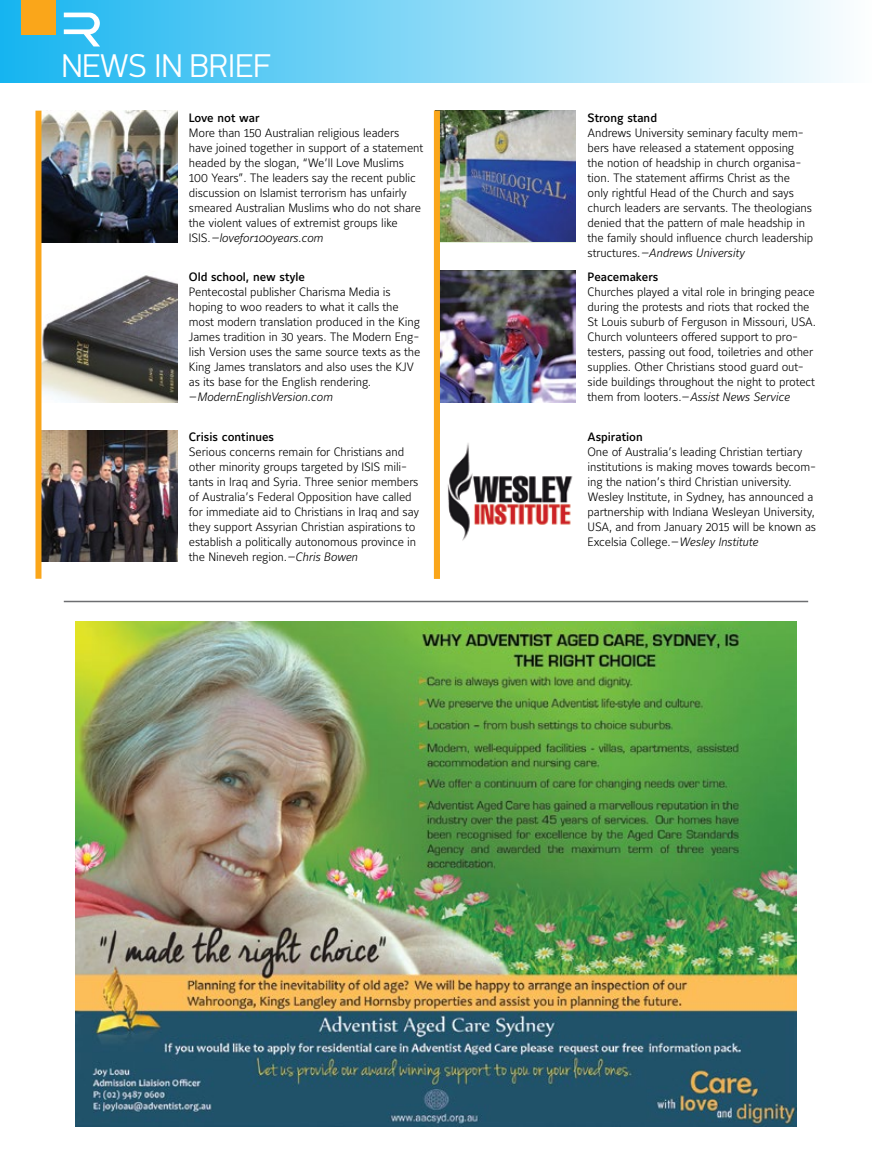
<style>
.page{position:relative;width:872px;height:1149px;background:#fff}
.page>*{position:absolute;margin:0;border:0;box-sizing:border-box;transform-origin:0 0}
.t1{font:300 33px "PF Din Display Pro";color:#fff}
.t2{font:12px/15px "Maurea Light Lf";letter-spacing:-.01em;color:#000}
.t3{font:italic 300 12px "Maurea";letter-spacing:-.01em;color:#000}
.t4{font:12px "Maurea Medium Tf";color:#000}
.s1{font-family:"Maurea Light Lf";font-weight:400;font-style:normal}
.s2{font-family:"Maurea";font-weight:300;font-style:italic}
</style>
<div class="page">
<div style="left:0;top:0;width:872px;height:83px;background:linear-gradient(to right,#18b4ef,#fcfeff)"></div>
<hr style="left:64px;top:600px;width:744px;height:2px;background:#6d6e71">
<svg style="left:64px;top:13px;width:36px;height:33px"></svg>
<div style="left:21px;top:0;width:34px;height:34px;background:#faa61a"></div>
<img style="left:41px;top:111px;width:137px;height:131px">
<img style="left:41px;top:430px;width:136px;height:131px">
<img style="left:41px;top:270px;width:136px;height:132px">
<div style="left:35px;top:111px;width:6px;height:467px;background:#faa61a"></div>
<img style="left:440px;top:111px;width:136px;height:130px">
<img style="left:447px;top:443px;width:126px;height:98px">
<img style="left:440px;top:270px;width:136px;height:132px">
<div style="left:434px;top:111px;width:6px;height:467px;background:#faa61a"></div>
<img style="left:76px;top:621px;width:720px;height:504px">
<h1 class="t1" style="left:62px;top:47px;width:210px">NEWS IN BRIEF</h1>
<p class="t4" style="left:189px;top:111px;width:72px">Love not war</p>
<p class="t2" style="left:189px;top:126px;width:236px">More than 150 Australian religious leaders have joined together in support of a statement headed by the slogan, “We’ll Love Muslims 100 Years”. The leaders say the recent public discussion on Islamist terrorism has unfairly smeared Australian Muslims who do not share the violent values of extremist groups like</p>
<p class="t3" style="left:189px;top:231px;width:136px"><span class="s1">ISIS.</span>—lovefor100years.com</p>
<p class="t4" style="left:189px;top:270px;width:118px">Old school, new style</p>
<p class="t2" style="left:189px;top:285px;width:233px">Pentecostal publisher Charisma Media is hoping to woo readers to what it calls the most modern translation produced in the King James tradition in 30 years. The Modern Eng&shy;lish Version uses the same source texts as the King James translators and also uses the KJV as its base for the English rendering.</p>
<p class="t3" style="left:189px;top:390px;width:145px"><span class="s1">—</span>ModernEnglishVersion.com</p>
<p class="t4" style="left:189px;top:430px;width:87px">Crisis continues</p>
<p class="t2" style="left:189px;top:445px;width:232px">Serious concerns remain for Christians and other minority groups targeted by ISIS mili&shy;tants in Iraq and Syria. Three senior members of Australia’s Federal Opposition have called for immediate aid to Christians in Iraq and say they support Assyrian Christian aspirations to establish a politically autonomous province in the Nineveh region.<span class="s2">—Chris Bowen</span></p>
<p class="t4" style="left:587px;top:111px;width:71px">Strong stand</p>
<p class="t2" style="left:587px;top:126px;width:227px">Andrews University seminary faculty mem&shy;bers have released a statement opposing the notion of headship in church organisa&shy;tion. The statement affirms Christ as the only rightful Head of the Church and says church leaders are servants. The theologians denied that the pattern of male headship in the family should influence church leadership</p>
<p class="t3" style="left:587px;top:246px;width:158px"><span class="s1">structures.</span>—Andrews University</p>
<p class="t4" style="left:587px;top:270px;width:72px">Peacemakers</p>
<p class="t2" style="left:587px;top:285px;width:230px">Churches played a vital role in bringing peace during the protests and riots that rocked the St Louis suburb of Ferguson in Missouri, USA.<br>Church volunteers offered support to pro&shy;testers, passing out food, toiletries and other supplies. Other Christians stood guard out&shy;side buildings throughout the night to protect them from looters.—<span class="s2">Assist News Service</span></p>
<p class="t4" style="left:587px;top:430px;width:57px">Aspiration</p>
<p class="t2" style="left:587px;top:445px;width:230px">One of Australia’s leading Christian tertiary institutions is making moves towards becom&shy;ing the nation’s third Christian university.<br>Wesley Institute, in Sydney, has announced a partnership with Indiana Wesleyan University, USA, and from January 2015 will be known as Excelsia College.—<span class="s2">Wesley Institute</span></p>
</div>
